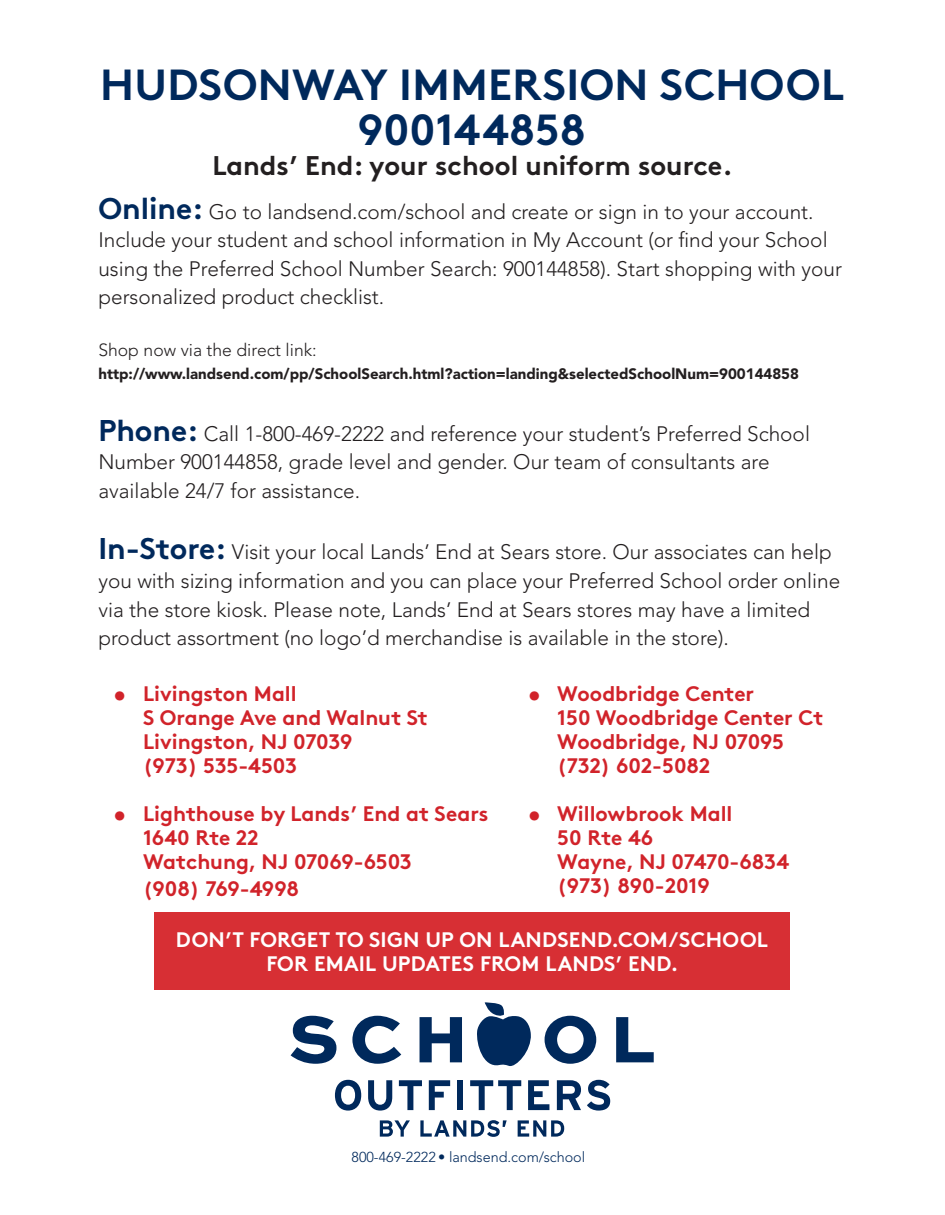
<style>
.page{position:relative;width:945px;height:1215px;background:#fff}
.page>*{position:absolute;margin:0;border:0;box-sizing:border-box;transform-origin:0 0}
.t1{font:700 43.5px/45px "Brown Std";letter-spacing:.01em;color:#00295c;text-align:center}
.t2{font:700 27px "Brown Std";color:#231f20}
.t3{font:700 21px/24px "Brown Std";color:#d1232a}
.t4{font:700 21px/24px "Brown Std";letter-spacing:.01em;color:#fff;text-align:center}
.t5{font:300 20.85px/28.7px "Avenir LT Std";color:#231f20}
.t6{font:300 17.55px "Avenir LT Std";color:#231f20}
.t7{font:900 15px "Avenir LT Std";color:#231f20}
.t8{font:300 14.4px "Avenir LT Std";color:#00295c}
.s1{font-family:"Brown Std";font-weight:700;font-size:30px;color:#00295c}
</style>
<div class="page">
<svg style="left:335px;top:1080px;width:26px;height:31px"></svg>
<svg style="left:368px;top:1080px;width:24px;height:31px"></svg>
<svg style="left:399px;top:1080px;width:23px;height:30px"></svg>
<svg style="left:429px;top:1080px;width:21px;height:30px"></svg>
<div style="left:457px;top:1080px;width:6px;height:30px;background:#00295c"></div>
<svg style="left:470px;top:1080px;width:51px;height:30px"></svg>
<svg style="left:528px;top:1080px;width:21px;height:30px"></svg>
<svg style="left:557px;top:1080px;width:24px;height:30px"></svg>
<svg style="left:587px;top:1080px;width:23px;height:31px"></svg>
<svg style="left:380px;top:1120px;width:30px;height:17px"></svg>
<svg style="left:420px;top:1120px;width:87px;height:17px"></svg>
<svg style="left:518px;top:1120px;width:46px;height:17px"></svg>
<svg style="left:477px;top:1002px;width:54px;height:64px"></svg>
<svg style="left:291px;top:1016px;width:45px;height:48px"></svg>
<svg style="left:352px;top:1016px;width:49px;height:48px"></svg>
<svg style="left:420px;top:1017px;width:42px;height:45px"></svg>
<svg style="left:545px;top:1016px;width:51px;height:48px"></svg>
<svg style="left:616px;top:1017px;width:38px;height:45px"></svg>
<div style="left:154px;top:912px;width:636px;height:77px;background:#d72f34"></div>
<h1 class="t1" style="left:100px;top:62px;width:746px">HUDSONWAY IMMERSION SCHOOL<br>900144858</h1>
<p class="t2" style="left:212px;top:149px;width:522px">Lands’ End: your school uniform source.</p>
<p class="t5" style="left:98px;top:197px;width:745px"><span class="s1">Online:</span> Go to landsend.com/school and create or sign in to your account.<br>Include your student and school information in My Account (or find your School using the Preferred School Number Search: 900144858). Start shopping with your personalized product checklist.</p>
<p class="t6" style="left:98px;top:340px;width:220px">Shop now via the direct link:</p>
<p class="t7" style="left:98px;top:365px;width:702px">http://www.landsend.com/pp/SchoolSearch.html?action=landing&amp;selectedSchoolNum=900144858</p>
<p class="t5" style="left:98px;top:419px;width:713px"><span class="s1">Phone:</span> Call 1-800-469-2222 and reference your student’s Preferred School<br>Number 900144858, grade level and gender. Our team of consultants are available 24/7 for assistance.</p>
<p class="t5" style="left:98px;top:538px;width:743px"><span class="s1">In-Store:</span> Visit your local Lands’ End at Sears store. Our associates can help you with sizing information and you can place your Preferred School order online via the store kiosk. Please note, Lands’ End at Sears stores may have a limited product assortment (no logo’d merchandise is available in the store).</p>
<p class="t3" style="left:143px;top:681px;width:286px;text-indent:-30px">• Livingston Mall<br>S Orange Ave and Walnut St<br>Livingston, NJ 07039<br>(973) 535-4503</p>
<p class="t3" style="left:143px;top:801px;width:347px;text-indent:-30px">• Lighthouse by Lands’ End at Sears<br>1640 Rte 22<br>Watchung, NJ 07069-6503</p>
<p class="t3" style="left:143px;top:876px;width:158px">(908) 769-4998</p>
<p class="t3" style="left:557px;top:681px;width:268px;text-indent:-29px">• Woodbridge Center<br>150 Woodbridge Center Ct<br>Woodbridge, NJ 07095 (732) 602-5082</p>
<p class="t3" style="left:557px;top:801px;width:233px;text-indent:-29px">• Willowbrook Mall<br>50 Rte 46<br>Wayne, NJ 07470-6834 (973) 890-2019</p>
<p class="t4" style="left:176px;top:927px;width:594px">DON’T FORGET TO SIGN UP ON LANDSEND.COM/SCHOOL<br>FOR EMAIL UPDATES FROM LANDS’ END.</p>
<p class="t8" style="left:352px;top:1148px;width:235px">800-469-2222 • landsend.com/school</p>
</div>
